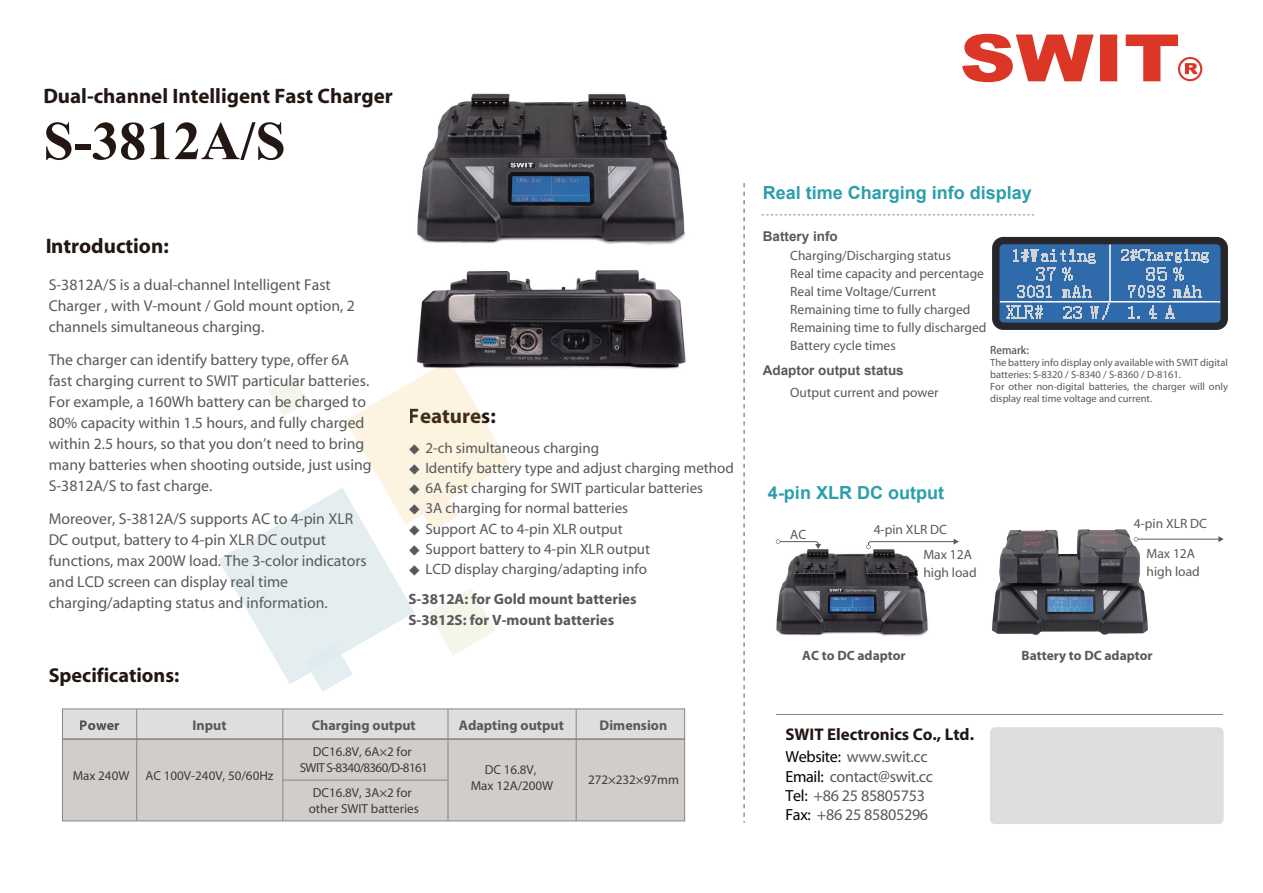
<style>
.page{position:relative;width:1263px;height:893px;background:#fff}
.page>*{position:absolute;margin:0;border:0;box-sizing:border-box;transform-origin:0 0}
.t1{font:700 54.45px "Times New Roman";color:#221713}
.t2{font:700 21px "Myriad";color:#221713}
.t3{font:700 20.1px "Myriad";color:#221713}
.t4{font:700 18px "Arial";color:#2c9eab}
.t5{font:700 16.95px "Myriad";color:#221713}
.t6{font:16.05px/19.4px "Myriad";letter-spacing:-.02em;color:#59595b}
.t7{font:15.75px/21px "Myriad";color:#59595b}
.t8{font:15px/20.2px "Myriad";color:#59595b}
.t9{font:700 15px/20.2px "Myriad";color:#59595b}
.t10{font:700 14.1px "Myriad Pro";color:#59595b}
.t11{font:13.5px/18px "Myriad";color:#59595b}
.t12{font:700 13.5px "Myriad";color:#59595b}
.t13{font:700 13.5px "Arial";color:#59595b}
.t14{font:13.05px/16px "Myriad";color:#3d3a3a;text-align:center}
.t15{font:13.05px/16px "Myriad";letter-spacing:-.05em;color:#3d3a3a;text-align:center}
.t16{font:300 12px/20.2px "Adobe Song Std";color:#59595b;text-align:justify}
.t17{font:10.5px/12px "Myriad";color:#59595b}
.t18{font:10.5px "FZDHTJW GB1 0 G Bpc EUC H";color:#59595b}
.s1{color:#030303}
</style>
<div class="page">
<hr style="left:776px;top:714px;width:447px;height:1px;background:#86888b">
<svg style="left:744px;top:183px;width:1px;height:640px"></svg>
<svg style="left:218px;top:370px;width:292px;height:322px"></svg>
<svg style="left:962px;top:34px;width:240px;height:48px"></svg>
<div style="left:990px;top:727px;width:234px;height:97px;background:#dedede;border-radius:5px"></div>
<div style="left:992px;top:237px;width:236px;height:93px;background:#27262b;border-radius:11px"></div>
<svg style="left:999px;top:244px;width:221px;height:79px;background:#4f7fb1"></svg>
<img style="left:416px;top:270px;width:270px;height:100px">
<img style="left:417px;top:93px;width:269px;height:152px">
<div style="left:62px;top:709px;width:623px;height:30px;background:#e0dedc;border:1px solid #85878a"></div>
<div style="left:62px;top:739px;width:623px;height:82px;background:#d2cdc8;border:1px solid #85878a"></div>
<hr style="left:62px;top:739px;width:623px;height:1px;background:#85878a">
<hr style="left:136px;top:709px;width:1px;height:112px;background:#85878a">
<hr style="left:283px;top:709px;width:1px;height:112px;background:#85878a">
<hr style="left:448px;top:709px;width:1px;height:112px;background:#85878a">
<hr style="left:576px;top:709px;width:1px;height:112px;background:#85878a">
<hr style="left:283px;top:780px;width:165px;height:1px;background:#85878a">
<svg style="left:762px;top:215px;width:272px;height:1px"></svg>
<img style="left:775px;top:541px;width:154px;height:96px">
<svg style="left:776px;top:539px;width:45px;height:10px"></svg>
<svg style="left:866px;top:539px;width:93px;height:10px"></svg>
<hr style="left:1136px;top:539px;width:83px;height:1px;background:#59595b">
<svg style="left:1218px;top:536px;width:6px;height:6px"></svg>
<img style="left:992px;top:529px;width:172px;height:106px">
<h2 class="t2" style="left:43px;top:85px;width:351px">Dual-channel Intelligent Fast Charger</h2>
<h1 class="t1" style="left:43px;top:102px;width:244px">S-3812A/S</h1>
<h2 class="t2" style="left:45px;top:235px;width:125px">Introduction:</h2>
<p class="t7" style="left:49px;top:275px;width:308px">S-3812A/S is a dual-channel Intelligent Fast<br>Charger , with V-mount / Gold mount option, 2 channels simultaneous charging.</p>
<p class="t7" style="left:49px;top:350px;width:325px">The charger can identify battery type, offer 6A fast charging current to SWIT particular batteries.<br>For example, a 160Wh battery can be charged to 80% capacity within 1.5 hours, and fully charged within 2.5 hours, so that you don’t need to bring many batteries when shooting outside, just using S-3812A/S to fast charge.</p>
<p class="t7" style="left:49px;top:509px;width:319px">Moreover, S-3812A/S supports AC to 4-pin XLR DC output, battery to 4-pin XLR DC output functions, max 200W load. The 3-color indicators and LCD screen can display real time charging/adapting status and information.</p>
<p class="t3" style="left:49px;top:665px;width:132px">Specifications:</p>
<h2 class="t2" style="left:409px;top:405px;width:88px">Features:</h2>
<p class="t8" style="left:425px;top:438px;width:310px">2-ch simultaneous charging<br>Identify battery type and adjust charging method 6A fast charging for SWIT particular batteries<br>3A charging for normal batteries<br>Support AC to 4-pin XLR output<br>Support battery to 4-pin XLR output<br>LCD display charging/adapting info</p>
<p class="t9" style="left:408px;top:590px;width:230px">S-3812A: for Gold mount batteries<br>S-3812S: for V-mount batteries</p>
<p class="t16" style="left:408px;top:440px;width:13px">◆ ◆ ◆ ◆ ◆ ◆ ◆</p>
<p class="t10" style="left:80px;top:716px;width:41px">Power</p>
<p class="t10" style="left:193px;top:716px;width:36px">Input</p>
<p class="t10" style="left:312px;top:716px;width:105px">Charging output</p>
<p class="t10" style="left:459px;top:716px;width:106px">Adapting output</p>
<p class="t10" style="left:600px;top:716px;width:69px">Dimension</p>
<p class="t14" style="left:73px;top:768px;width:202px">Max 240W AC 100V-240V, 50/60Hz</p>
<p class="t15" style="left:300px;top:744px;width:129px">DC16.8V, 6A×2 for<br>SWIT S-8340/8360/D-8161</p>
<p class="t14" style="left:309px;top:785px;width:112px">DC16.8V, 3A×2 for other SWIT batteries</p>
<p class="t14" style="left:471px;top:762px;width:84px">DC 16.8V,<br>Max 12A/200W</p>
<p class="t14" style="left:588px;top:772px;width:92px">272×232×97mm</p>
<p class="t4" style="left:763px;top:180px;width:271px">Real time Charging info display</p>
<p class="t13" style="left:763px;top:227px;width:77px">Battery info</p>
<p class="t11" style="left:790px;top:247px;width:198px">Charging/Discharging status<br>Real time capacity and percentage<br>Real time Voltage/Current<br>Remaining time to fully charged<br>Remaining time to fully discharged<br>Battery cycle times</p>
<p class="t13" style="left:763px;top:361px;width:142px">Adaptor output status</p>
<p class="t18" style="left:990px;top:344px;width:40px">Remark:</p>
<p class="t17" style="left:990px;top:357px;width:239px">The battery info display only available with SWIT digital batteries: S-8320 / S-8340 / S-8360 / D-8161.<br>For other non-digital batteries, the charger will only display real time voltage and current.</p>
<p class="t11" style="left:790px;top:384px;width:150px">Output current and power</p>
<p class="t4" style="left:768px;top:480px;width:177px">4-pin XLR DC output</p>
<p class="t11" style="left:790px;top:526px;width:18px">AC</p>
<p class="t11" style="left:923px;top:517px;width:50px;line-height:25.7px;text-indent:-50px">4-pin XLR DC<br>Max 12A</p>
<p class="t11" style="left:923px;top:564px;width:55px">high load</p>
<p class="t11" style="left:1134px;top:510px;width:75px;line-height:29.2px;text-align:center">4-pin XLR DC<br>Max 12A</p>
<p class="t11" style="left:1146px;top:563px;width:55px">high load</p>
<p class="t12" style="left:802px;top:648px;width:105px">AC to DC adaptor</p>
<p class="t12" style="left:1022px;top:648px;width:133px">Battery to DC adaptor</p>
<p class="t5" style="left:785px;top:725px;width:190px">SWIT Electronics Co., Ltd.</p>
<p class="t6" style="left:785px;top:748px;width:149px"><span class="s1">Website:</span> www.swit.cc<br><span class="s1">Email:</span> contact@swit.cc<br><span class="s1">Tel:</span> +86 25 85805753<br><span class="s1">Fax:</span> +86 25 85805296</p>
</div>
